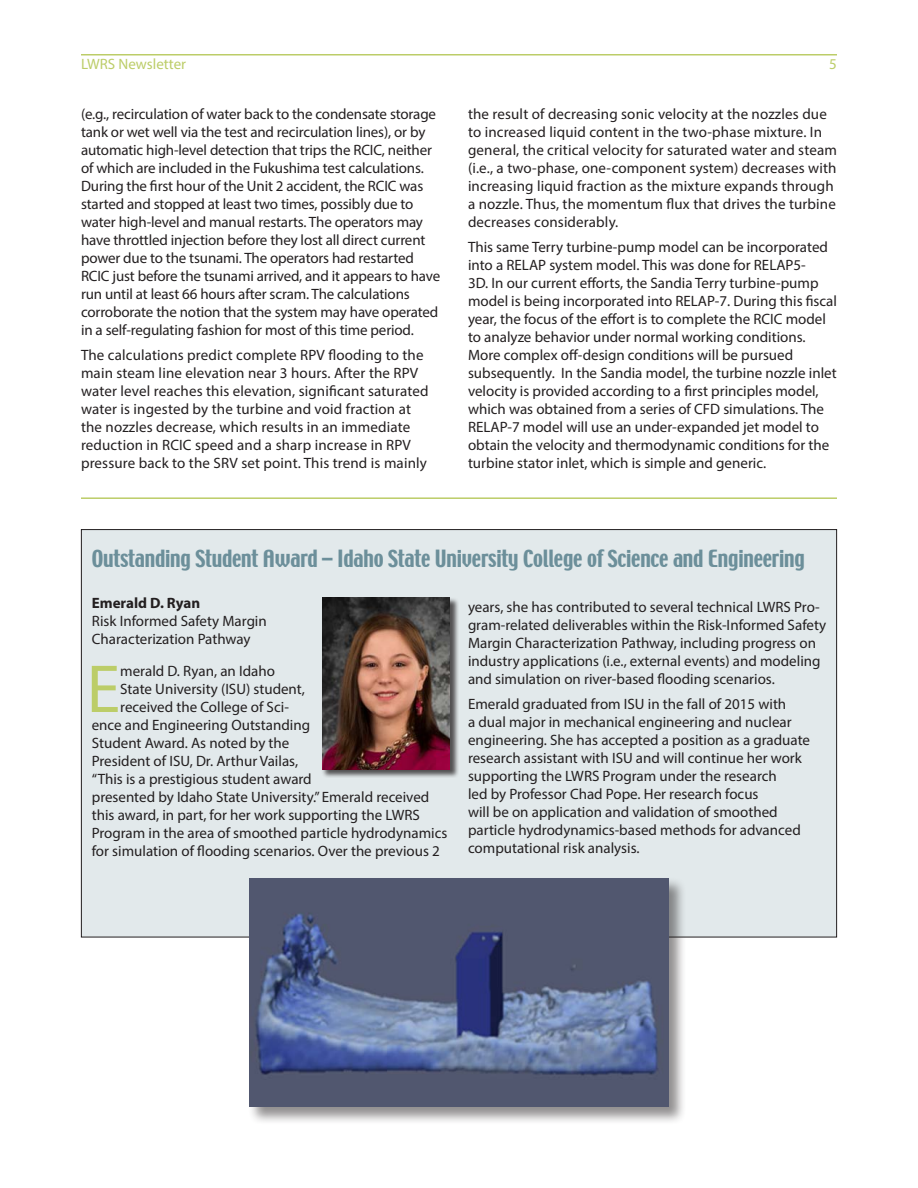
<style>
.page{position:relative;width:918px;height:1188px;background:#fff}
.page>*{position:absolute;margin:0;border:0;box-sizing:border-box;transform-origin:0 0}
.Initial_Cap{font:68.4px "Myriad Pro";color:#bccd68}
.Headline{font:21px "Techno";letter-spacing:-.01em;color:#6c8f9a}
.Body_Text{font:15px/18px "Myriad Pro";color:#231f20}
.Initial_Cap-2{font:15px/18px "Myriad Pro";color:#231f20}
.t1{font:15px "Myriad Pro";color:#bccd68}
.s1{font-weight:700}
</style>
<div class="page">
<hr style="left:81px;top:54px;width:756px;height:2px;background:#bccd68">
<hr style="left:81px;top:497px;width:756px;height:2px;background:#bccd68">
<div style="left:81px;top:530px;width:756px;height:407px;background:#e2e9eb"></div>
<div style="left:322px;top:597px;width:137px;height:181px;background:#231f20;opacity:.75"></div>
<img style="left:322px;top:597px;width:128px;height:173px">
<div style="left:248px;top:877px;width:439px;height:248px;background:#231f20;opacity:.5"></div>
<img style="left:249px;top:878px;width:420px;height:228px">
<p class="t1" style="left:81px;top:55px;width:107px">LWRS Newsletter</p>
<p class="t1" style="left:829px;top:55px;width:9px">5</p>
<p class="Body_Text" style="left:81px;top:105px;width:361px">(e.g., recirculation of water back to the condensate storage tank or wet well via the test and recirculation lines), or by automatic high-level detection that trips the RCIC, neither of which are included in the Fukushima test calculations.<br>During the first hour of the Unit 2 accident, the RCIC was started and stopped at least two times, possibly due to water high-level and manual restarts. The operators may have throttled injection before they lost all direct current power due to the tsunami. The operators had restarted RCIC just before the tsunami arrived, and it appears to have run until at least 66 hours after scram. The calculations corroborate the notion that the system may have operated in a self-regulating fashion for most of this time period.</p>
<p class="Body_Text" style="left:81px;top:346px;width:349px">The calculations predict complete RPV flooding to the main steam line elevation near 3 hours. After the RPV water level reaches this elevation, significant saturated water is ingested by the turbine and void fraction at the nozzles decrease, which results in an immediate reduction in RCIC speed and a sharp increase in RPV pressure back to the SRV set point. This trend is mainly</p>
<p class="Body_Text" style="left:468px;top:105px;width:370px">the result of decreasing sonic velocity at the nozzles due to increased liquid content in the two-phase mixture. In general, the critical velocity for saturated water and steam (i.e., a two-phase, one-component system) decreases with increasing liquid fraction as the mixture expands through a nozzle. Thus, the momentum flux that drives the turbine decreases considerably.</p>
<p class="Body_Text" style="left:468px;top:238px;width:370px">This same Terry turbine-pump model can be incorporated into a RELAP system model. This was done for RELAP5-<br>3D. In our current efforts, the Sandia Terry turbine-pump model is being incorporated into RELAP-7. During this fiscal year, the focus of the effort is to complete the RCIC model to analyze behavior under normal working conditions.<br>More complex off-design conditions will be pursued subsequently. In the Sandia model, the turbine nozzle inlet velocity is provided according to a first principles model, which was obtained from a series of CFD simulations. The RELAP-7 model will use an under-expanded jet model to obtain the velocity and thermodynamic conditions for the turbine stator inlet, which is simple and generic.</p>
<p class="Headline" style="left:92px;top:545px;width:715px">Outstanding Student Award – Idaho State University College of Science and Engineering</p>
<p class="Initial_Cap-2" style="left:468px;top:598px;width:360px">years, she has contributed to several technical LWRS Pro&shy;gram-related deliverables within the Risk-Informed Safety Margin Characterization Pathway, including progress on industry applications (i.e., external events) and modeling and simulation on river-based flooding scenarios.</p>
<p class="Body_Text" style="left:468px;top:694px;width:344px">Emerald graduated from ISU in the fall of 2015 with<br>a dual major in mechanical engineering and nuclear engineering. She has accepted a position as a graduate research assistant with ISU and will continue her work supporting the LWRS Program under the research<br>led by Professor Chad Pope. Her research focus<br>will be on application and validation of smoothed particle hydrodynamics-based methods for advanced computational risk analysis.</p>
<p class="Body_Text" style="left:92px;top:594px;width:177px"><span class="s1">Emerald D. Ryan<br></span>Risk Informed Safety Margin<br>Characterization Pathway</p>
<p class="Initial_Cap" style="left:87px;top:647px;width:35px">E</p>
<p class="Initial_Cap-2" style="left:120px;top:662px;width:156px">merald D. Ryan, an Idaho</p>
<p class="Initial_Cap-2" style="left:120px;top:680px;width:186px">State University (ISU) student,</p>
<p class="Initial_Cap-2" style="left:120px;top:698px;width:170px">received the College of Sci-</p>
<p class="Initial_Cap-2" style="left:92px;top:716px;width:220px">ence and Engineering Outstanding</p>
<p class="Initial_Cap-2" style="left:92px;top:734px;width:199px">Student Award. As noted by the</p>
<p class="Initial_Cap-2" style="left:92px;top:752px;width:208px">President of ISU, Dr. Arthur Vailas,</p>
<p class="Initial_Cap-2" style="left:92px;top:770px;width:221px">“This is a prestigious student award</p>
<p class="Initial_Cap-2" style="left:92px;top:788px;width:339px">presented by Idaho State University.” Emerald received</p>
<p class="Initial_Cap-2" style="left:92px;top:806px;width:330px">this award, in part, for her work supporting the LWRS</p>
<p class="Initial_Cap-2" style="left:92px;top:824px;width:357px">Program in the area of smoothed particle hydrodynamics</p>
<p class="Initial_Cap-2" style="left:92px;top:842px;width:350px">for simulation of flooding scenarios. Over the previous 2</p>
</div>
